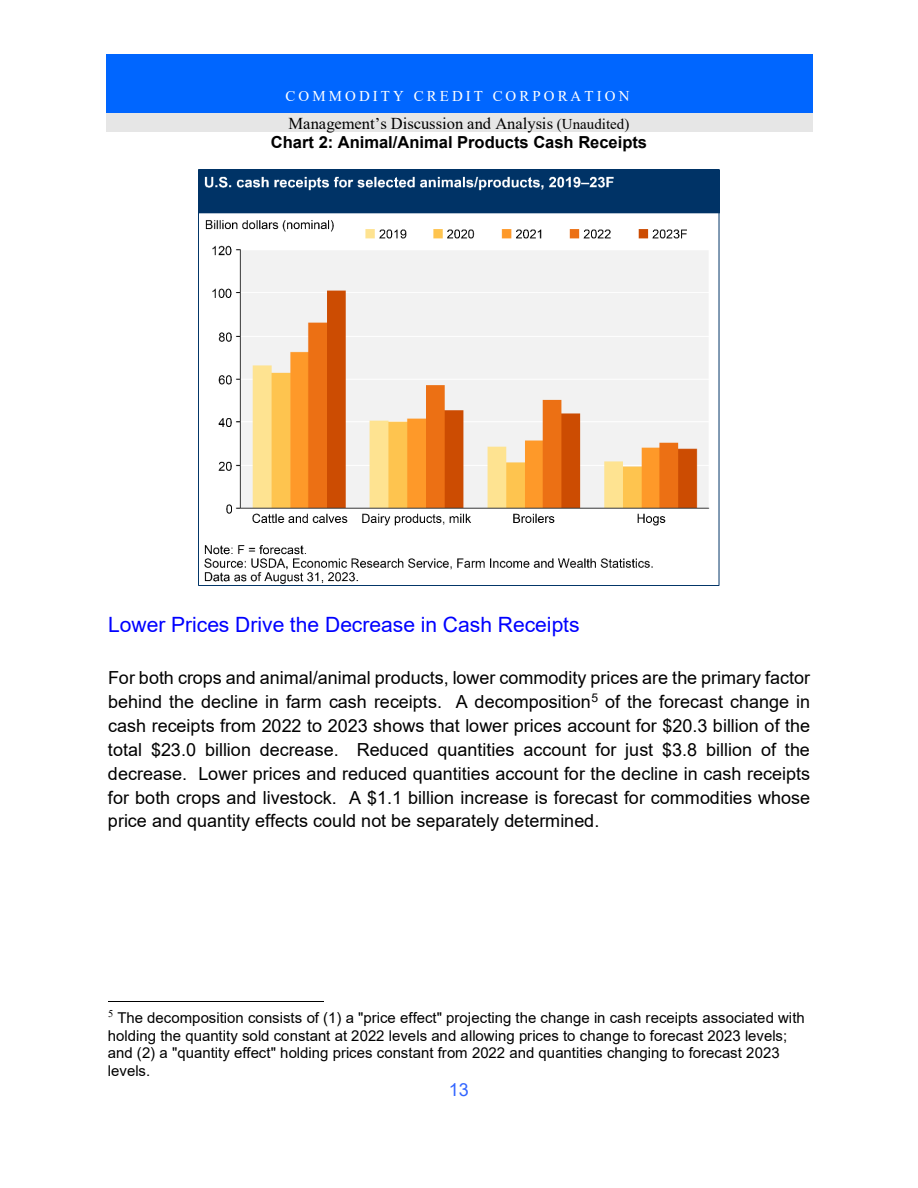
<style>
.page{position:relative;width:918px;height:1188px;background:#fff}
.page>*{position:absolute;margin:0;border:0;box-sizing:border-box;transform-origin:0 0}
.t1{font:21px "Arial";color:#00f}
.t2{font:18px/23.9px "Arial";color:#000;text-align:justify}
.t3{font:18px "Arial";color:#36f}
.t4{font:16.5px "Times New Roman";color:#000}
.t5{font:700 16.5px "Arial";color:#000}
.t6{font:15px/17.4px "Arial";color:#000}
.t7{font:15px "Times New Roman";letter-spacing:.205em;color:#fff}
.s1{font-size:15px}
</style>
<div class="page">
<div style="left:106px;top:54px;width:706px;height:33px;background:#06f"></div>
<div style="left:106px;top:87px;width:706px;height:26px;background:#06f"></div>
<div style="left:106px;top:113px;width:706px;height:19px;background:#e6e6e6"></div>
<hr style="left:108px;top:1001px;width:216px;height:1px;background:#000">
<img style="left:199px;top:169px;width:520px;height:416px">
<p class="t7" style="left:286px;top:86px;width:345px">COMMODITY CREDIT CORPORATION</p>
<p class="t4" style="left:289px;top:112px;width:342px">Management’s Discussion and Analysis <span class="s1">(Unaudited)</span></p>
<p class="t5" style="left:271px;top:130px;width:378px">Chart 2: Animal/Animal Products Cash Receipts</p>
<p class="t1" style="left:108px;top:610px;width:473px">Lower Prices Drive the Decrease in Cash Receipts</p>
<p class="t2" style="left:108px;top:666px;width:704px">For both crops and animal/animal products, lower commodity prices are the primary factor behind the decline in farm cash receipts. A decomposition<sup>5</sup> of the forecast change in cash receipts from 2022 to 2023 shows that lower prices account for $20.3 billion of the total $23.0 billion decrease. Reduced quantities account for just $3.8 billion of the decrease. Lower prices and reduced quantities account for the decline in cash receipts for both crops and livestock. A $1.1 billion increase is forecast for commodities whose price and quantity effects could not be separately determined.</p>
<p class="t6" style="left:108px;top:1009px;width:698px"><sup>5</sup> The decomposition consists of (1) a "price effect" projecting the change in cash receipts associated with holding the quantity sold constant at 2022 levels and allowing prices to change to forecast 2023 levels; and (2) a "quantity effect" holding prices constant from 2022 and quantities changing to forecast 2023 levels.</p>
<p class="t3" style="left:449px;top:1077px;width:22px">13</p>
</div>
